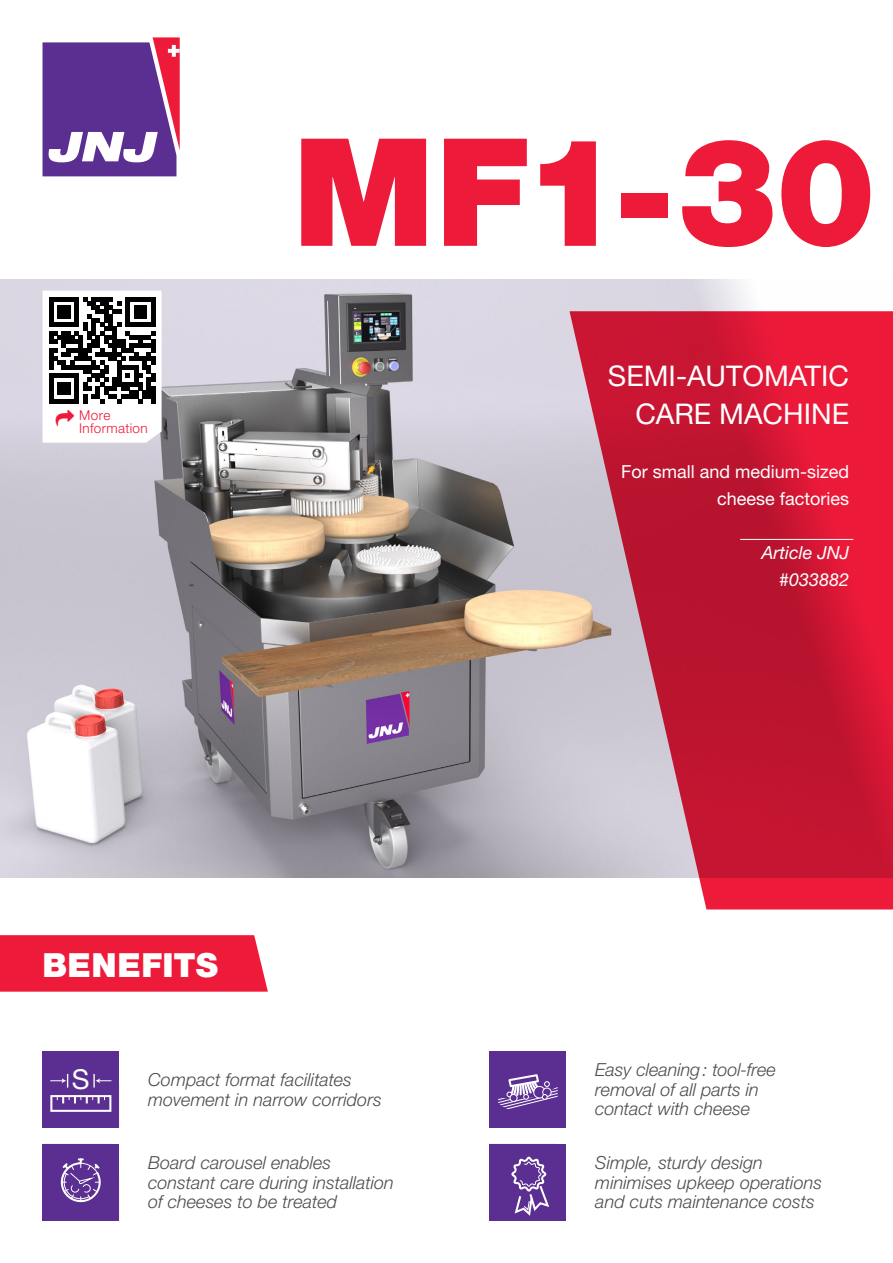
<style>
.page{position:relative;width:893px;height:1263px;background:#fff}
.page>*{position:absolute;margin:0;border:0;box-sizing:border-box;transform-origin:0 0}
.t1{font:900 150px "Helvetica Neue LT Std";color:#ed1a3a}
.t2{font:900 33.3px "Helvetica Neue LT Std";letter-spacing:-.01em;color:#fff}
.t3{font:900 33.3px "Helvetica Neue LT Std";letter-spacing:.01em;color:#fff}
.couv_designation{font:28.5px/37.5px "Helvetica Neue LT Std";color:#fff;text-align:right}
.t4{font:27.45px "Helvetica Neue LT Std";color:#fff}
.Arguments_couv{font:italic 300 18px/19.5px "Helvetica Neue LT Std";color:#4b4c4d}
.couv_description{font:18px/27px "Helvetica Neue LT Std";color:#fff;text-align:right}
.couv___article{font:italic 18px/27px "Helvetica Neue LT Std";color:#fff;text-align:right}
.Texte_courant{font:300 13.5px/12.8px "Helvetica Neue LT Std";letter-spacing:.03em;color:#ed1a3a}
</style>
<div class="page">
<svg style="left:43px;top:37px;width:137px;height:139px;background:#814f9c"></svg>
<img style="left:0;top:279px;width:749px;height:599px">
<svg style="left:569px;top:311px;width:324px;height:598px;background:#cd3e56"></svg>
<svg style="left:489px;top:1051px;width:77px;height:76px;background:#6a429b"></svg>
<svg style="left:43px;top:1144px;width:76px;height:76px;background:#663d98"></svg>
<svg style="left:489px;top:1144px;width:77px;height:76px;background:#69409a"></svg>
<svg style="left:43px;top:1051px;width:76px;height:76px;background:#673e99"></svg>
<hr style="left:740px;top:539px;width:113px;height:1px;background:#fff">
<div style="left:0;top:935px;width:268px;height:57px;background:#ed1a3a"></div>
<svg style="left:43px;top:291px;width:119px;height:152px"></svg>
<p class="Texte_courant" style="left:79px;top:409px;width:70px">More<br>Information</p>
<p class="t1" style="left:293px;top:103px;width:585px">MF1-30</p>
<p class="couv_designation" style="left:608px;top:357px;width:243px">SEMI-AUTOMATIC<br>CARE MACHINE</p>
<p class="couv_description" style="left:621px;top:458px;width:230px">For small and medium-sized cheese factories</p>
<p class="couv___article" style="left:761px;top:539px;width:89px">Article JNJ #033882</p>
<p class="t2" style="left:43px;top:945px;width:211px">AVANTAGES</p>
<p class="t3" style="left:43px;top:945px;width:177px">BENEFITS</p>
<p class="t4" style="left:72px;top:1063px;width:19px">S</p>
<p class="Arguments_couv" style="left:148px;top:1070px;width:235px">Compact format facilitates movement in narrow corridors</p>
<p class="Arguments_couv" style="left:595px;top:1060px;width:182px">Easy cleaning: tool-free removal of all parts in contact with cheese</p>
<p class="Arguments_couv" style="left:148px;top:1153px;width:247px">Board carousel enables constant care during installation of cheeses to be treated</p>
<p class="Arguments_couv" style="left:595px;top:1153px;width:228px">Simple, sturdy design minimises upkeep operations and cuts maintenance costs</p>
</div>
